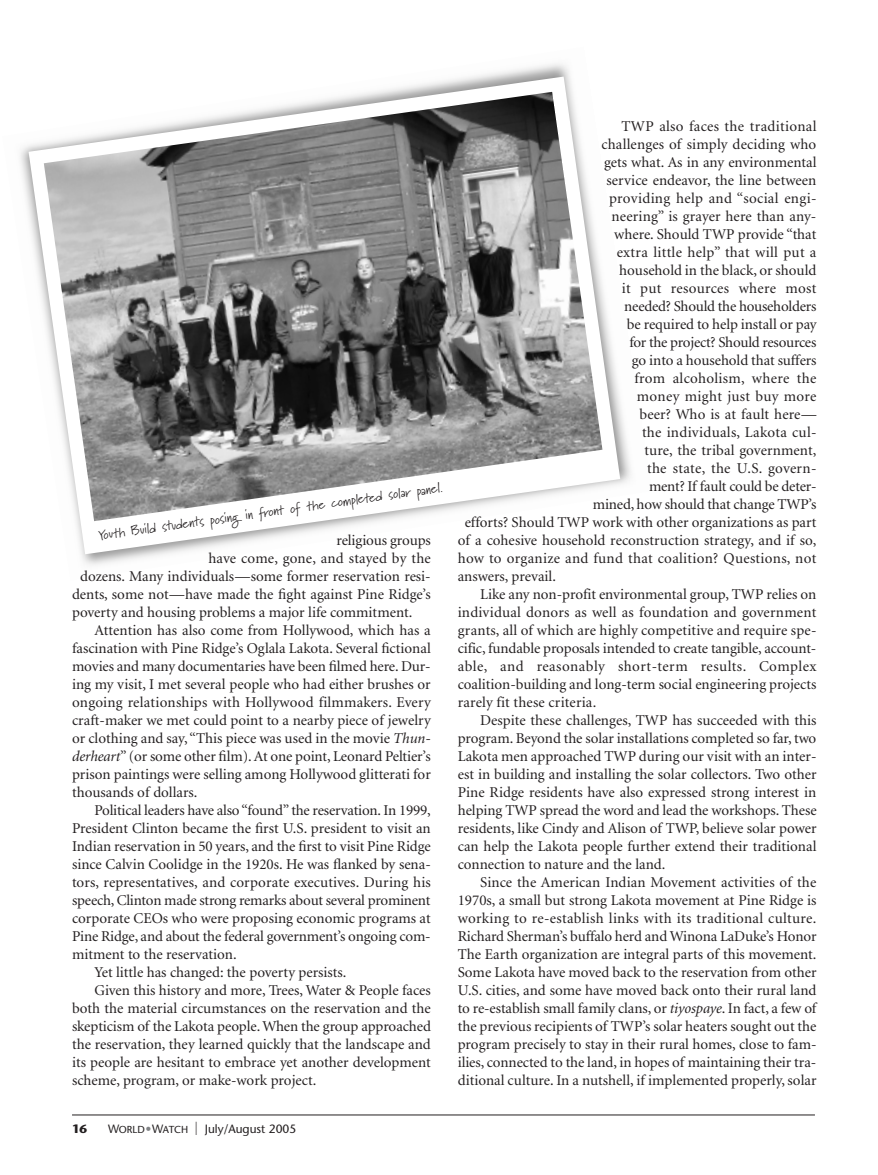
<style>
.page{position:relative;width:878px;height:1175px;background:#fff}
.page>*{position:absolute;margin:0;border:0;box-sizing:border-box;transform-origin:0 0}
.t1{font:15px "Minion";color:#231f20}
.t2{font:15px "Minion";letter-spacing:.02em;color:#231f20}
.t3{font:15px "Minion";letter-spacing:.03em;color:#231f20}
.t4{font:13.5px "Marydale";color:#231f20}
.t5{font:12px "Stone Sans";color:#231f20}
.t6{font:700 12px "Stone Sans";color:#231f20}
.s1{font-style:italic}
.s2{font-size:10.2px}
.s3{color:#808285}
.s4{font-size:18px}
</style>
<div class="page">
<img style="left:20px;top:64px;width:611px;height:501px">
<hr style="left:72px;top:1114px;width:742px;height:1px;background:#231f20">
<svg style="left:29px;top:77px;width:591px;height:477px"></svg>
<img style="left:44px;top:92px;width:558px;height:429px">
<p class="t4" style="left:98px;top:527px;width:349px;rotate:-8deg">Youth Build students posing in front of the completed solar panel.</p>
<p class="t1" style="left:336px;top:534px;width:96px">religious groups</p>
<p class="t1" style="left:208px;top:552px;width:224px">have come, gone, and stayed by the</p>
<p class="t1" style="left:80px;top:570px;width:352px">dozens. Many individuals—some former reservation resi-</p>
<p class="t1" style="left:72px;top:588px;width:360px">dents, some not—have made the fight against Pine Ridge’s</p>
<p class="t1" style="left:72px;top:606px;width:342px">poverty and housing problems a major life commitment.</p>
<p class="t1" style="left:94px;top:624px;width:338px">Attention has also come from Hollywood, which has a</p>
<p class="t1" style="left:72px;top:642px;width:360px">fascination with Pine Ridge’s Oglala Lakota. Several fictional</p>
<p class="t1" style="left:72px;top:660px;width:360px">movies and many documentaries have been filmed here. Dur-</p>
<p class="t1" style="left:72px;top:678px;width:360px">ing my visit, I met several people who had either brushes or</p>
<p class="t1" style="left:72px;top:696px;width:360px">ongoing relationships with Hollywood filmmakers. Every</p>
<p class="t1" style="left:72px;top:714px;width:360px">craft-maker we met could point to a nearby piece of jewelry</p>
<p class="t1" style="left:72px;top:732px;width:360px">or clothing and say, “This piece was used in the movie <span class="s1">Thun-</span></p>
<p class="t1" style="left:72px;top:750px;width:360px"><span class="s1">derheart</span>” (or some other film). At one point, Leonard Peltier’s</p>
<p class="t1" style="left:72px;top:768px;width:360px">prison paintings were selling among Hollywood glitterati for</p>
<p class="t1" style="left:72px;top:786px;width:127px">thousands of dollars.</p>
<p class="t1" style="left:94px;top:804px;width:337px">Political leaders have also “found” the reservation. In 1999,</p>
<p class="t1" style="left:72px;top:822px;width:360px">President Clinton became the first U.S. president to visit an</p>
<p class="t1" style="left:72px;top:840px;width:360px">Indian reservation in 50 years, and the first to visit Pine Ridge</p>
<p class="t1" style="left:72px;top:858px;width:360px">since Calvin Coolidge in the 1920s. He was flanked by sena-</p>
<p class="t1" style="left:72px;top:876px;width:360px">tors, representatives, and corporate executives. During his</p>
<p class="t1" style="left:72px;top:894px;width:360px">speech, Clinton made strong remarks about several prominent</p>
<p class="t1" style="left:72px;top:912px;width:360px">corporate CEOs who were proposing economic programs at</p>
<p class="t1" style="left:72px;top:930px;width:360px">Pine Ridge, and about the federal government’s ongoing com-</p>
<p class="t1" style="left:72px;top:948px;width:166px">mitment to the reservation.</p>
<p class="t1" style="left:94px;top:966px;width:253px">Yet little has changed: the poverty persists.</p>
<p class="t1" style="left:94px;top:984px;width:338px">Given this history and more, Trees, Water &amp; People faces</p>
<p class="t1" style="left:72px;top:1002px;width:360px">both the material circumstances on the reservation and the</p>
<p class="t1" style="left:72px;top:1020px;width:360px">skepticism of the Lakota people. When the group approached</p>
<p class="t1" style="left:72px;top:1038px;width:360px">the reservation, they learned quickly that the landscape and</p>
<p class="t1" style="left:72px;top:1056px;width:360px">its people are hesitant to embrace yet another development</p>
<p class="t1" style="left:72px;top:1074px;width:246px">scheme, program, or make-work project.</p>
<p class="t6" style="left:72px;top:1123px;width:17px">16</p>
<p class="t5" style="left:108px;top:1123px;width:190px">W<span class="s2">ORLD</span><span class="s3">•</span>W<span class="s2">ATCH</span> <span class="s4">|</span> July/August 2005</p>
<p class="t2" style="left:621px;top:120px;width:196px">TWP also faces the traditional</p>
<p class="t1" style="left:601px;top:138px;width:216px">challenges of simply deciding who</p>
<p class="t1" style="left:604px;top:156px;width:214px">gets what. As in any environmental</p>
<p class="t1" style="left:606px;top:174px;width:211px">service endeavor, the line between</p>
<p class="t2" style="left:609px;top:192px;width:209px">providing help and “social engi-</p>
<p class="t1" style="left:611px;top:210px;width:206px">neering” is grayer here than any-</p>
<p class="t1" style="left:614px;top:228px;width:204px">where. Should TWP provide “that</p>
<p class="t2" style="left:616px;top:246px;width:201px">extra little help” that will put a</p>
<p class="t1" style="left:619px;top:264px;width:199px">household in the black, or should</p>
<p class="t2" style="left:621px;top:282px;width:196px">it put resources where most</p>
<p class="t1" style="left:624px;top:300px;width:193px">needed? Should the householders</p>
<p class="t1" style="left:626px;top:318px;width:191px">be required to help install or pay</p>
<p class="t1" style="left:629px;top:336px;width:188px">for the project? Should resources</p>
<p class="t1" style="left:632px;top:354px;width:186px">go into a household that suffers</p>
<p class="t2" style="left:634px;top:372px;width:183px">from alcoholism, where the</p>
<p class="t2" style="left:637px;top:390px;width:181px">money might just buy more</p>
<p class="t1" style="left:639px;top:408px;width:178px">beer? Who is at fault here—</p>
<p class="t2" style="left:642px;top:426px;width:176px">the individuals, Lakota cul-</p>
<p class="t1" style="left:644px;top:444px;width:173px">ture, the tribal government,</p>
<p class="t2" style="left:647px;top:462px;width:171px">the state, the U.S. govern-</p>
<p class="t1" style="left:649px;top:480px;width:169px">ment? If fault could be deter-</p>
<p class="t1" style="left:592px;top:498px;width:225px">mined, how should that change TWP’s</p>
<p class="t1" style="left:464px;top:516px;width:353px">efforts? Should TWP work with other organizations as part</p>
<p class="t1" style="left:458px;top:534px;width:360px">of a cohesive household reconstruction strategy, and if so,</p>
<p class="t2" style="left:458px;top:552px;width:360px">how to organize and fund that coalition? Questions, not</p>
<p class="t1" style="left:458px;top:570px;width:100px">answers, prevail.</p>
<p class="t1" style="left:480px;top:588px;width:337px">Like any non-profit environmental group, TWP relies on</p>
<p class="t1" style="left:458px;top:606px;width:360px">individual donors as well as foundation and government</p>
<p class="t1" style="left:458px;top:624px;width:360px">grants, all of which are highly competitive and require spe-</p>
<p class="t1" style="left:458px;top:642px;width:360px">cific, fundable proposals intended to create tangible, account-</p>
<p class="t3" style="left:458px;top:660px;width:360px">able, and reasonably short-term results. Complex</p>
<p class="t1" style="left:458px;top:678px;width:360px">coalition-building and long-term social engineering projects</p>
<p class="t1" style="left:457px;top:696px;width:140px">rarely fit these criteria.</p>
<p class="t1" style="left:480px;top:714px;width:338px">Despite these challenges, TWP has succeeded with this</p>
<p class="t1" style="left:457px;top:732px;width:360px">program. Beyond the solar installations completed so far, two</p>
<p class="t1" style="left:457px;top:750px;width:360px">Lakota men approached TWP during our visit with an inter-</p>
<p class="t1" style="left:457px;top:768px;width:360px">est in building and installing the solar collectors. Two other</p>
<p class="t1" style="left:457px;top:786px;width:360px">Pine Ridge residents have also expressed strong interest in</p>
<p class="t1" style="left:457px;top:804px;width:360px">helping TWP spread the word and lead the workshops. These</p>
<p class="t1" style="left:457px;top:822px;width:360px">residents, like Cindy and Alison of TWP, believe solar power</p>
<p class="t1" style="left:457px;top:840px;width:360px">can help the Lakota people further extend their traditional</p>
<p class="t1" style="left:457px;top:858px;width:209px">connection to nature and the land.</p>
<p class="t1" style="left:480px;top:876px;width:337px">Since the American Indian Movement activities of the</p>
<p class="t1" style="left:457px;top:894px;width:360px">1970s, a small but strong Lakota movement at Pine Ridge is</p>
<p class="t2" style="left:457px;top:912px;width:360px">working to re-establish links with its traditional culture.</p>
<p class="t1" style="left:457px;top:930px;width:360px">Richard Sherman’s buffalo herd and Winona LaDuke’s Honor</p>
<p class="t1" style="left:457px;top:948px;width:360px">The Earth organization are integral parts of this movement.</p>
<p class="t1" style="left:457px;top:966px;width:360px">Some Lakota have moved back to the reservation from other</p>
<p class="t1" style="left:457px;top:984px;width:360px">U.S. cities, and some have moved back onto their rural land</p>
<p class="t1" style="left:457px;top:1002px;width:360px">to re-establish small family clans, or <span class="s1">tiyospaye</span>. In fact, a few of</p>
<p class="t1" style="left:458px;top:1020px;width:360px">the previous recipients of TWP’s solar heaters sought out the</p>
<p class="t1" style="left:458px;top:1038px;width:360px">program precisely to stay in their rural homes, close to fam-</p>
<p class="t1" style="left:458px;top:1056px;width:360px">ilies, connected to the land, in hopes of maintaining their tra-</p>
<p class="t1" style="left:458px;top:1074px;width:360px">ditional culture. In a nutshell, if implemented properly, solar</p>
</div>
